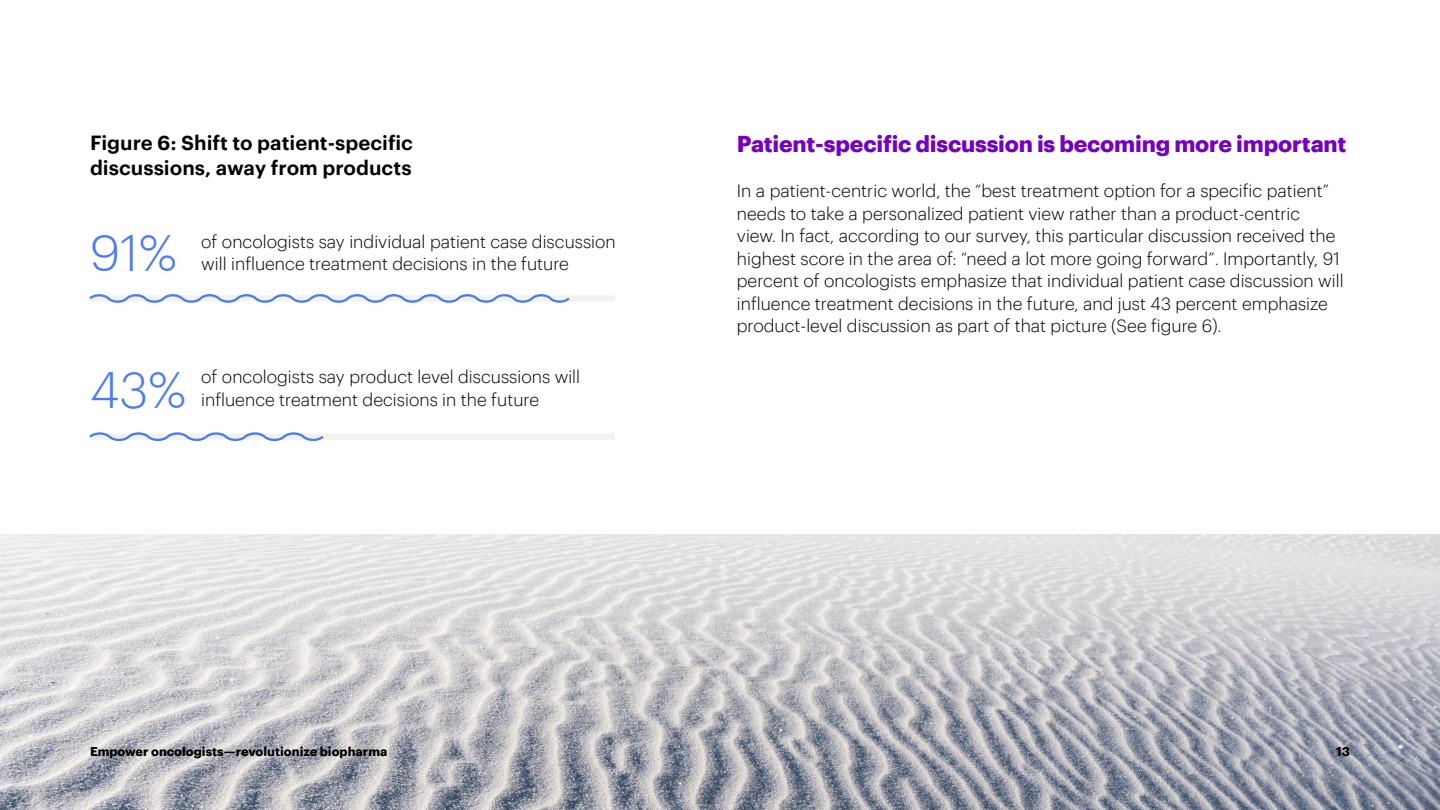
<style>
.page{position:relative;width:1440px;height:810px;background:#fff}
.page>*{position:absolute;margin:0;border:0;box-sizing:border-box;transform-origin:0 0}
.t1{font:300 50px "Graphik";color:#4c7af4}
.t2{font:700 22.5px "Graphik";letter-spacing:-.01em;color:#7500c0}
.t3{font:600 20px/25px "Graphik";color:#000}
.t4{font:300 17.5px/22.5px "Graphik";color:#000}
.t5{font:700 12.5px "Graphik";color:#000}
</style>
<div class="page">
<img style="left:0;top:535px;width:1440px;height:275px">
<div style="left:90px;top:295px;width:525px;height:7px;background:#f3f3ed"></div>
<svg style="left:89px;top:294px;width:481px;height:9px"></svg>
<div style="left:90px;top:434px;width:525px;height:6px;background:#f3f3ed"></div>
<svg style="left:89px;top:432px;width:235px;height:9px"></svg>
<p class="t3" style="left:90px;top:129px;width:324px">Figure 6: Shift to patient-specific discussions, away from products</p>
<h1 class="t1" style="left:90px;top:216px;width:89px">91%</h1>
<p class="t4" style="left:201px;top:229px;width:416px">of oncologists say individual patient case discussion will influence treatment decisions in the future</p>
<h1 class="t1" style="left:90px;top:353px;width:98px">43%</h1>
<p class="t4" style="left:201px;top:365px;width:380px">of oncologists say product level discussions will influence treatment decisions in the future</p>
<p class="t2" style="left:737px;top:126px;width:611px">Patient-specific discussion is becoming more important</p>
<p class="t4" style="left:737px;top:178px;width:608px">In a patient-centric world, the “best treatment option for a specific patient” needs to take a personalized patient view rather than a product-centric view. In fact, according to our survey, this particular discussion received the highest score in the area of: “need a lot more going forward”. Importantly, 91 percent of oncologists emphasize that individual patient case discussion will influence treatment decisions in the future, and just 43 percent emphasize product-level discussion as part of that picture (See figure 6).</p>
<p class="t5" style="left:90px;top:741px;width:299px">Empower oncologists—revolutionize biopharma</p>
<p class="t5" style="left:1336px;top:741px;width:15px">13</p>
</div>
